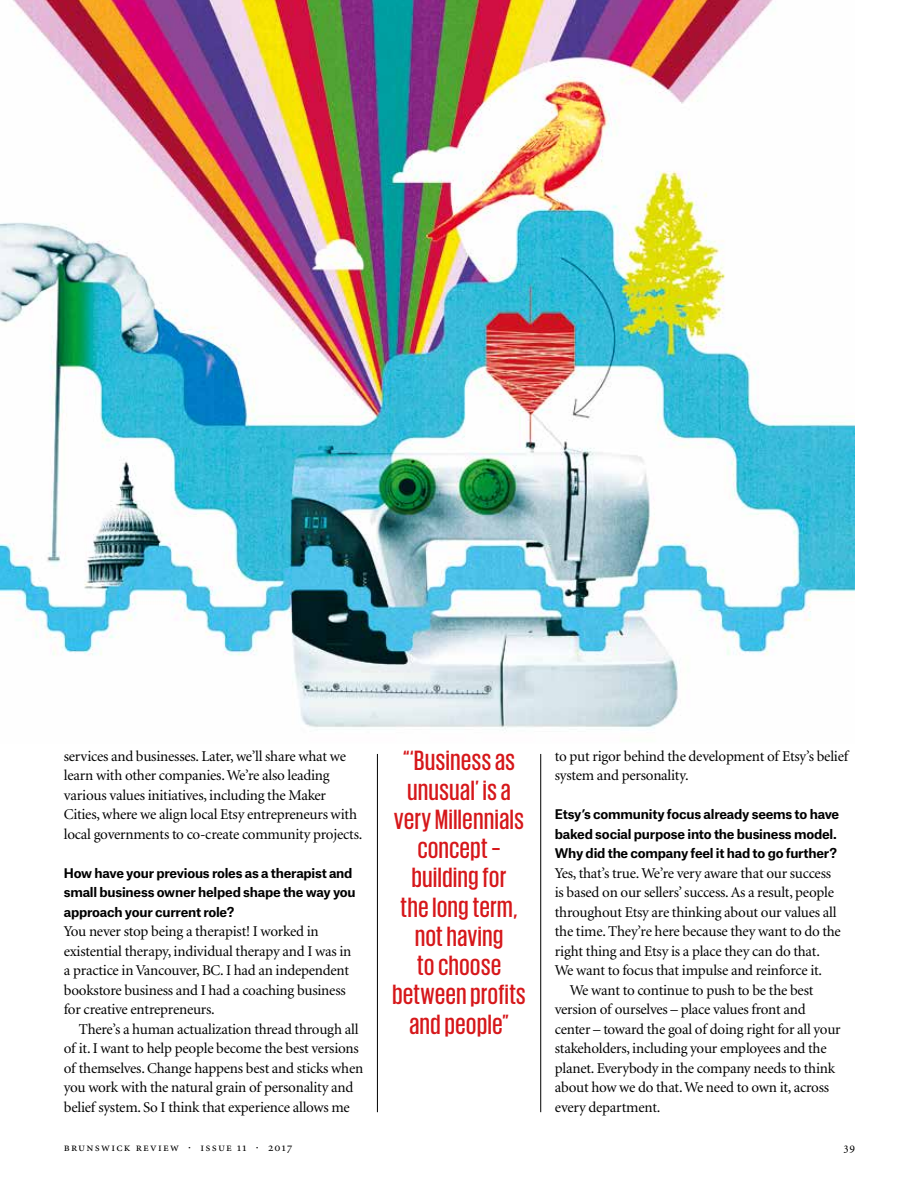
<style>
.page{position:relative;width:919px;height:1191px;background:#fff}
.page>*{position:absolute;margin:0;border:0;box-sizing:border-box;transform-origin:0 0}
.t1{font:500 28.5px/29.2px "Giorgio Sans";letter-spacing:.025em;color:#d6171a;text-align:center}
.t2{font:15px/19.5px "Minion";letter-spacing:-.015em;color:#000}
.t3{font:700 12.75px/19.5px "Atlas Grotesk";letter-spacing:-.015em;color:#000}
.t4{font:12px "Minion Regular SC";letter-spacing:.105em;color:#000}
</style>
<div class="page">
<img style="left:0;top:0;width:854px;height:731px">
<hr style="left:377px;top:754px;width:1px;height:358px;background:#000">
<hr style="left:540px;top:754px;width:1px;height:358px;background:#000">
<p class="t2" style="left:64px;top:747px;width:300px">services and businesses. Later, we’ll share what we learn with other companies. We’re also leading various values initiatives, including the Maker Cities, where we align local Etsy entrepreneurs with local governments to co-create community projects.</p>
<p class="t3" style="left:64px;top:862px;width:293px">How have your previous roles as a therapist and small business owner helped shape the way you approach your current role?</p>
<p class="t2" style="left:64px;top:922px;width:289px">You never stop being a therapist! I worked in existential therapy, individual therapy and I was in a practice in Vancouver, BC. I had an independent bookstore business and I had a coaching business for creative entrepreneurs.</p>
<p class="t2" style="left:64px;top:1020px;width:301px;text-indent:15px">There’s a human actualization thread through all of it. I want to help people become the best versions of themselves. Change happens best and sticks when you work with the natural grain of personality and belief system. So I think that experience allows me</p>
<h1 class="t1" style="left:392px;top:745px;width:135px">“‘Business as unusual’ is a very Millennials concept – building for<br>the long term, not having<br>to choose between profits and people”</h1>
<p class="t2" style="left:554px;top:747px;width:295px">to put rigor behind the development of Etsy’s belief system and personality.</p>
<p class="t3" style="left:554px;top:803px;width:286px">Etsy’s community focus already seems to have baked social purpose into the business model.<br>Why did the company feel it had to go further?</p>
<p class="t2" style="left:554px;top:864px;width:278px">Yes, that’s true. We’re very aware that our success</p>
<p class="t2" style="left:554px;top:883px;width:281px">is based on our sellers’ success. As a result, people</p>
<p class="t2" style="left:554px;top:903px;width:283px">throughout Etsy are thinking about our values all</p>
<p class="t2" style="left:554px;top:922px;width:287px">the time. They’re here because they want to do the</p>
<p class="t2" style="left:554px;top:942px;width:266px">right thing and Etsy is a place they can do that.</p>
<p class="t2" style="left:554px;top:961px;width:269px">We want to focus that impulse and reinforce it.</p>
<p class="t2" style="left:569px;top:981px;width:245px">We want to continue to push to be the best</p>
<p class="t2" style="left:554px;top:1000px;width:252px">version of ourselves – place values front and</p>
<p class="t2" style="left:554px;top:1020px;width:287px">center – toward the goal of doing right for all your</p>
<p class="t2" style="left:554px;top:1039px;width:273px">stakeholders, including your employees and the</p>
<p class="t2" style="left:554px;top:1059px;width:282px">planet. Everybody in the company needs to think</p>
<p class="t2" style="left:554px;top:1078px;width:276px">about how we do that. We need to own it, across</p>
<p class="t2" style="left:554px;top:1098px;width:107px">every department.</p>
<p class="t4" style="left:64px;top:1141px;width:230px">brunswick review · issue 11 · 2017</p>
<p class="t4" style="left:843px;top:1141px;width:13px">39</p>
</div>
